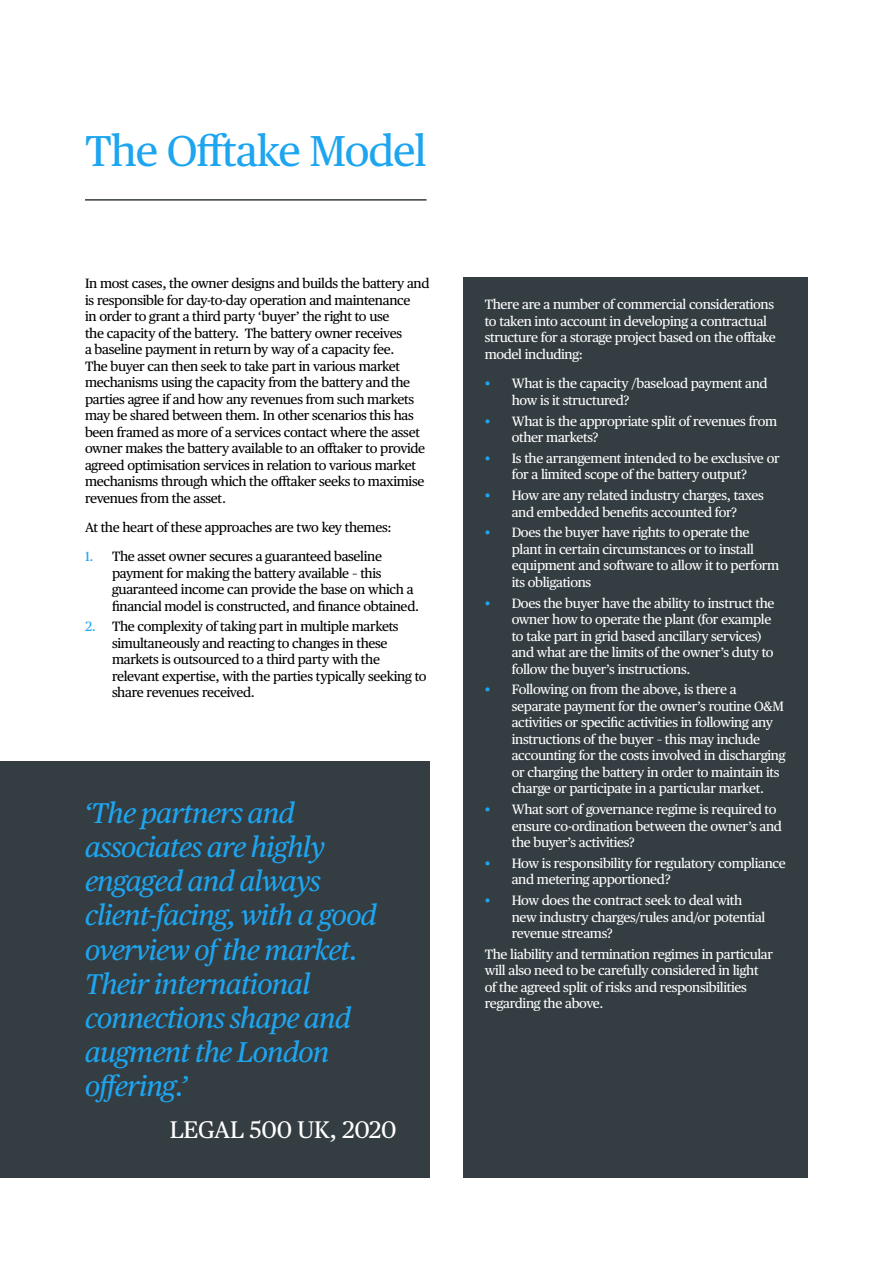
<style>
.page{position:relative;width:893px;height:1263px;background:#fff}
.page>*{position:absolute;margin:0;border:0;box-sizing:border-box;transform-origin:0 0}
.t1{font:43.2px "Publico Text";letter-spacing:-.025em;color:#1ea5f0}
.t2{font:italic 28.5px/34.2px "Publico Text";letter-spacing:-.025em;color:#1ea5f0}
.t3{font:24px "Publico Text";letter-spacing:-.01em;color:#fff}
.t4{font:13.5px/16.5px "Publico Text";letter-spacing:-.025em;color:#fff}
.t5{font:13.5px/16.5px "Publico Text";letter-spacing:-.025em;color:#000}
.s1{color:#1ea5f0}
</style>
<div class="page">
<div style="left:463px;top:278px;width:345px;height:900px;background:#343d41"></div>
<hr style="left:85px;top:199px;width:341px;height:2px;background:#343d41">
<div style="left:0;top:762px;width:429px;height:416px;background:#343d41"></div>
<h1 class="t1" style="left:85px;top:118px;width:343px">The Offtake Model</h1>
<p class="t5" style="left:85px;top:274px;width:346px">In most cases, the owner designs and builds the battery and is responsible for day-to-day operation and maintenance<br>in order to grant a third party ‘buyer’ the right to use<br>the capacity of the battery. The battery owner receives<br>a baseline payment in return by way of a capacity fee.<br>The buyer can then seek to take part in various market mechanisms using the capacity from the battery and the parties agree if and how any revenues from such markets may be shared between them. In other scenarios this has been framed as more of a services contact where the asset owner makes the battery available to an offtaker to provide agreed optimisation services in relation to various market mechanisms through which the offtaker seeks to maximise revenues from the asset.</p>
<p class="t5" style="left:85px;top:518px;width:308px">At the heart of these approaches are two key themes:</p>
<p class="t5" style="left:112px;top:547px;width:308px;text-indent:-27px"><span class="s1">1.</span> The asset owner secures a guaranteed baseline payment for making the battery available – this guaranteed income can provide the base on which a financial model is constructed, and finance obtained.</p>
<p class="t5" style="left:112px;top:618px;width:316px;text-indent:-27px"><span class="s1">2.</span> The complexity of taking part in multiple markets simultaneously and reacting to changes in these markets is outsourced to a third party with the relevant expertise, with the parties typically seeking to share revenues received.</p>
<h2 class="t2" style="left:85px;top:794px;width:293px">‘The partners and associates are highly engaged and always client-facing, with a good overview of the market.<br>Their international connections shape and augment the London offering.’</h2>
<h3 class="t3" style="left:170px;top:1111px;width:228px">LEGAL 500 UK, 2020</h3>
<p class="t4" style="left:485px;top:296px;width:293px">There are a number of commercial considerations to taken into account in developing a contractual structure for a storage project based on the offtake model including:</p>
<p class="t4" style="left:512px;top:374px;width:257px;text-indent:-27px"><span class="s1">•</span> What is the capacity /baseload payment and how is it structured?</p>
<p class="t4" style="left:512px;top:412px;width:267px;text-indent:-27px"><span class="s1">•</span> What is the appropriate split of revenues from other markets?</p>
<p class="t4" style="left:485px;top:449px;width:296px;text-align:center"><span class="s1">•</span> Is the arrangement intended to be exclusive or for a limited scope of the battery output?</p>
<p class="t4" style="left:485px;top:486px;width:281px;text-align:center"><span class="s1">•</span> How are any related industry charges, taxes and embedded benefits accounted for?</p>
<p class="t4" style="left:512px;top:523px;width:269px;text-indent:-27px"><span class="s1">•</span> Does the buyer have rights to operate the plant in certain circumstances or to install equipment and software to allow it to perform its obligations</p>
<p class="t4" style="left:512px;top:594px;width:264px;text-indent:-27px"><span class="s1">•</span> Does the buyer have the ability to instruct the owner how to operate the plant (for example to take part in grid based ancillary services) and what are the limits of the owner’s duty to follow the buyer’s instructions.</p>
<p class="t4" style="left:512px;top:680px;width:275px;text-indent:-27px"><span class="s1">•</span> Following on from the above, is there a separate payment for the owner’s routine O&amp;M activities or specific activities in following any instructions of the buyer – this may include accounting for the costs involved in discharging or charging the battery in order to maintain its charge or participate in a particular market.</p>
<p class="t4" style="left:512px;top:800px;width:272px;text-indent:-27px"><span class="s1">•</span> What sort of governance regime is required to ensure co-ordination between the owner’s and the buyer’s activities?</p>
<p class="t4" style="left:512px;top:854px;width:275px;text-indent:-27px"><span class="s1">•</span> How is responsibility for regulatory compliance and metering apportioned?</p>
<p class="t4" style="left:512px;top:891px;width:255px;text-indent:-27px"><span class="s1">•</span> How does the contract seek to deal with new industry charges/rules and/or potential revenue streams?</p>
<p class="t4" style="left:485px;top:945px;width:290px">The liability and termination regimes in particular will also need to be carefully considered in light of the agreed split of risks and responsibilities regarding the above.</p>
</div>
